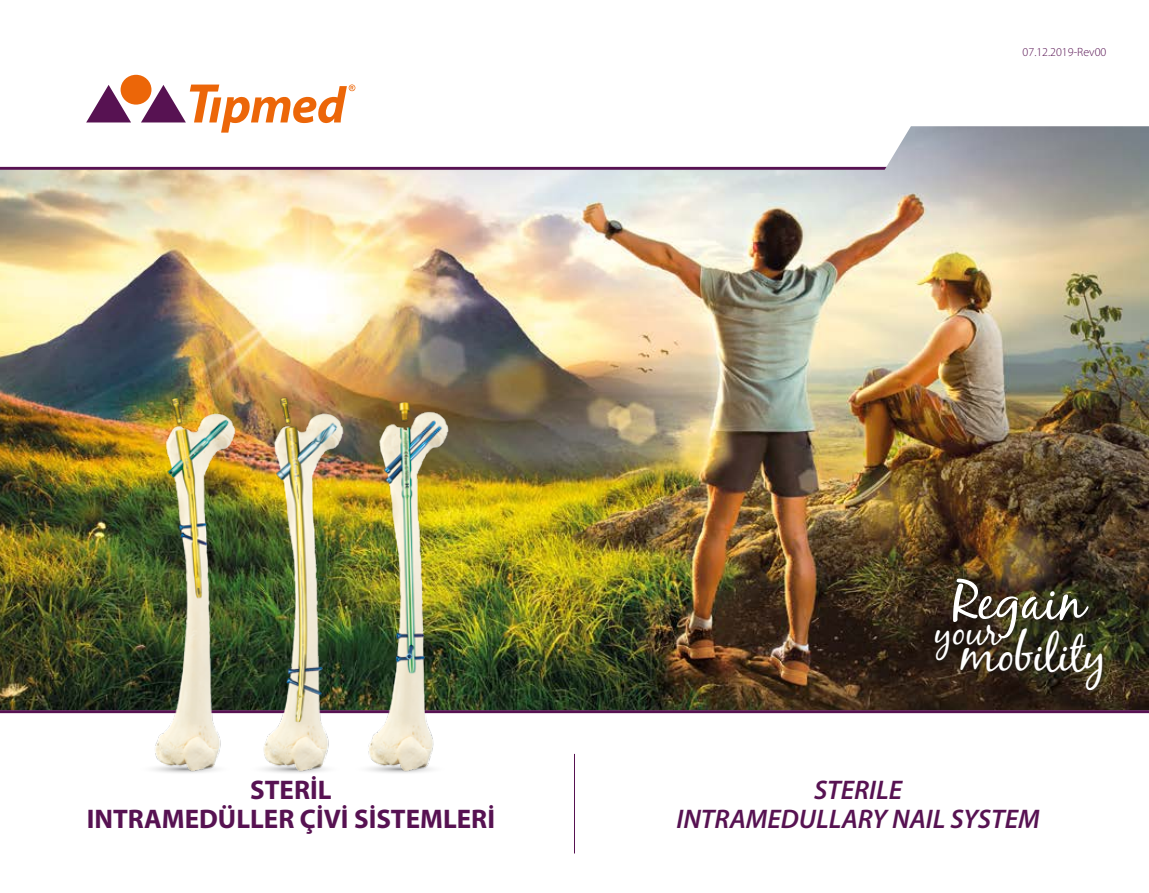
<style>
.page{position:relative;width:1149px;height:893px;background:#fff}
.page>*{position:absolute;margin:0;border:0;box-sizing:border-box;transform-origin:0 0}
.t1{font:55.2px "Black Jack";color:#fff}
.t2{font:47.85px "Black Jack";letter-spacing:-.015em;color:#fff}
.t3{font:38.7px "Black Jack";color:#fff}
.t4{font:700 27px/29px "Myriad Pro";color:#571252;text-align:center}
.t5{font:italic 600 27px/29px "Myriad Pro";color:#571252;text-align:center}
.t6{font:300 12px "Myriad Pro";color:#571252}
</style>
<div class="page">
<hr style="left:0;top:710px;width:1148px;height:3px;background:#571252">
<img style="left:0;top:126px;width:1148px;height:584px">
<svg style="left:86px;top:85px;width:45px;height:37px"></svg>
<svg style="left:141px;top:85px;width:214px;height:48px"></svg>
<div style="left:120px;top:75px;width:31px;height:30px;background:#ec6608;border-radius:50%"></div>
<div style="left:934px;top:578px;width:171px;height:116px;background:#1d1d1b;opacity:.5"></div>
<hr style="left:574px;top:754px;width:1px;height:99px;background:#571252">
<img style="left:152px;top:390px;width:193px;height:383px">
<img style="left:358px;top:378px;width:103px;height:395px">
<p class="t6" style="left:1022px;top:45px;width:85px">07.12.2019-Rev00</p>
<h1 class="t1" style="left:952px;top:567px;width:133px">Regain</h1>
<h3 class="t3" style="left:934px;top:608px;width:67px">your</h3>
<h2 class="t2" style="left:960px;top:626px;width:147px">mobility</h2>
<p class="t4" style="left:87px;top:775px;width:409px">STERİL<br>INTRAMEDÜLLER ÇİVİ SİSTEMLERİ</p>
<p class="t5" style="left:676px;top:775px;width:365px">STERILE<br>INTRAMEDULLARY NAIL SYSTEM</p>
</div>
